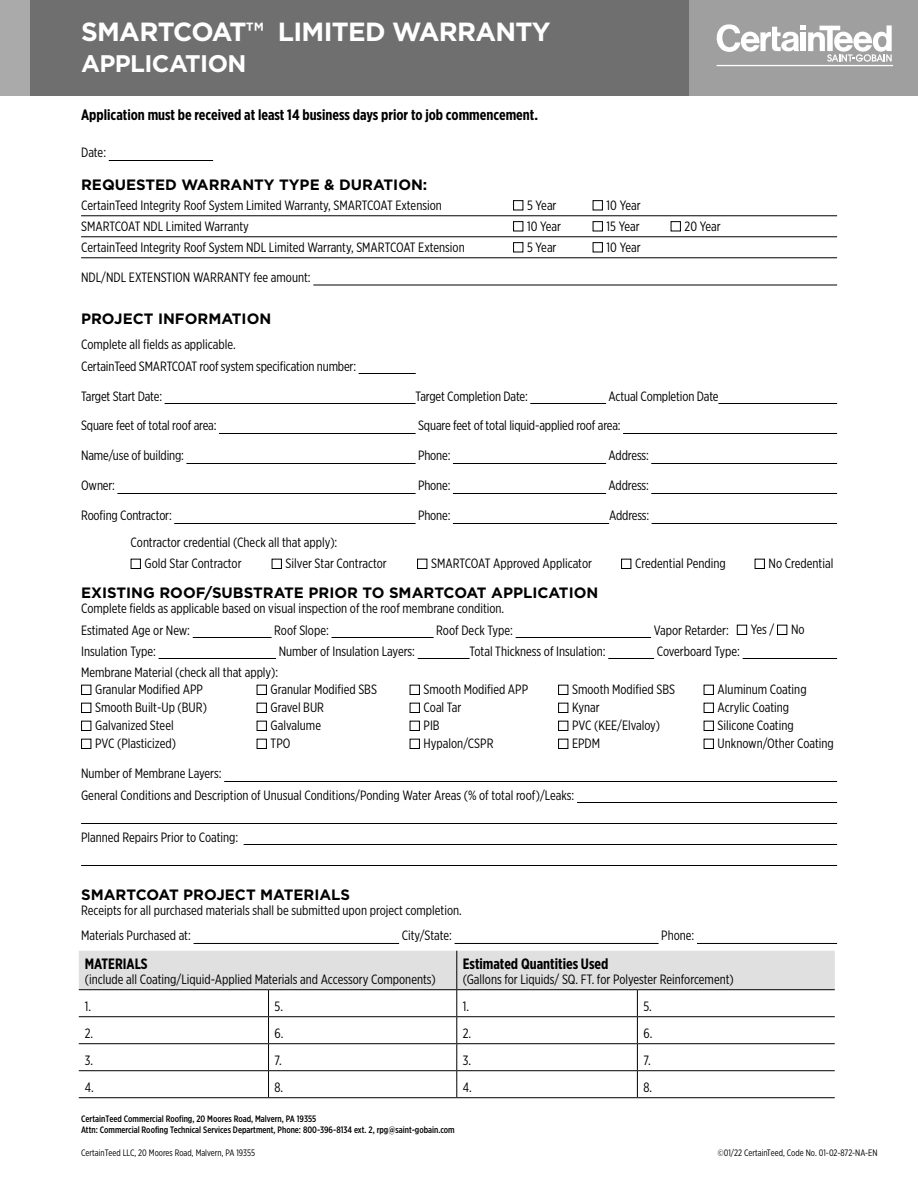
<style>
.page{position:relative;width:918px;height:1188px;background:#fff}
.page>*{position:absolute;margin:0;border:0;box-sizing:border-box;transform-origin:0 0}
.t1{font:700 26.25px "Gotham";letter-spacing:-.025em;color:#fff}
.t2{font:700 24px "Gotham";letter-spacing:-.025em;color:#fff}
.t3{font:700 15px "Gotham";color:#000}
.t4{font:700 15px "Gotham X Narrow";color:#000}
.t5{font:13.5px/21px "Gotham X Narrow";color:#000}
.t6{font:500 9.3px/10.8px "Gotham X Narrow";color:#000}
.t7{font:9.3px "Gotham X Narrow";color:#000}
</style>
<div class="page">
<div style="left:29px;top:0;width:889px;height:96px;background:#9f9f9f"></div>
<div style="left:29px;top:0;width:659px;height:96px;background:#6f6f6f"></div>
<div style="left:0;top:0;width:29px;height:96px;background:#aaa"></div>
<svg style="left:717px;top:24px;width:175px;height:38px"></svg>
<hr style="left:717px;top:65px;width:176px;height:1px;background:#fff">
<hr style="left:109px;top:160px;width:104px;height:1px;background:#000">
<hr style="left:81px;top:215px;width:756px;height:1px;background:#000">
<hr style="left:81px;top:236px;width:756px;height:1px;background:#000">
<hr style="left:81px;top:257px;width:756px;height:1px;background:#000">
<hr style="left:313px;top:285px;width:524px;height:1px;background:#000">
<hr style="left:359px;top:373px;width:57px;height:1px;background:#000">
<hr style="left:165px;top:403px;width:251px;height:1px;background:#000">
<hr style="left:530px;top:403px;width:76px;height:1px;background:#000">
<hr style="left:718px;top:403px;width:119px;height:1px;background:#000">
<hr style="left:219px;top:433px;width:197px;height:1px;background:#000">
<hr style="left:623px;top:433px;width:214px;height:1px;background:#000">
<hr style="left:186px;top:463px;width:230px;height:1px;background:#000">
<hr style="left:453px;top:463px;width:153px;height:1px;background:#000">
<hr style="left:651px;top:463px;width:186px;height:1px;background:#000">
<hr style="left:117px;top:493px;width:299px;height:1px;background:#000">
<hr style="left:453px;top:493px;width:153px;height:1px;background:#000">
<hr style="left:651px;top:493px;width:186px;height:1px;background:#000">
<hr style="left:174px;top:523px;width:242px;height:1px;background:#000">
<hr style="left:453px;top:523px;width:156px;height:1px;background:#000">
<hr style="left:652px;top:523px;width:185px;height:1px;background:#000">
<hr style="left:193px;top:637px;width:79px;height:1px;background:#000">
<hr style="left:332px;top:637px;width:102px;height:1px;background:#000">
<hr style="left:516px;top:637px;width:135px;height:1px;background:#000">
<hr style="left:159px;top:658px;width:117px;height:1px;background:#000">
<hr style="left:418px;top:658px;width:52px;height:1px;background:#000">
<hr style="left:608px;top:658px;width:46px;height:1px;background:#000">
<hr style="left:743px;top:658px;width:94px;height:1px;background:#000">
<hr style="left:224px;top:781px;width:613px;height:1px;background:#000">
<hr style="left:577px;top:802px;width:260px;height:1px;background:#000">
<hr style="left:81px;top:823px;width:756px;height:1px;background:#000">
<hr style="left:244px;top:844px;width:593px;height:1px;background:#000">
<hr style="left:81px;top:865px;width:756px;height:1px;background:#000">
<hr style="left:194px;top:943px;width:205px;height:1px;background:#000">
<hr style="left:455px;top:943px;width:204px;height:1px;background:#000">
<hr style="left:697px;top:943px;width:140px;height:1px;background:#000">
<hr style="left:79px;top:1097px;width:190px;height:1px;background:#000">
<hr style="left:269px;top:1097px;width:188px;height:1px;background:#000">
<hr style="left:457px;top:1097px;width:180px;height:1px;background:#000">
<svg style="left:79px;top:951px;width:756px;height:146px"></svg>
<hr style="left:637px;top:1097px;width:198px;height:1px;background:#000">
<h1 class="t1" style="left:81px;top:14px;width:471px">SMARTCOAT™ LIMITED WARRANTY</h1>
<h2 class="t2" style="left:81px;top:48px;width:167px">APPLICATION</h2>
<p class="t4" style="left:81px;top:105px;width:458px">Application must be received at least 14 business days prior to job commencement.</p>
<p class="t5" style="left:81px;top:142px;width:27px">Date:</p>
<p class="t3" style="left:81px;top:175px;width:348px">REQUESTED WARRANTY TYPE &amp; DURATION:</p>
<p class="t5" style="left:81px;top:195px;width:362px">CertainTeed Integrity Roof System Limited Warranty, SMARTCOAT Extension</p>
<p class="t5" style="left:513px;top:195px;width:45px">■ 5 Year</p>
<p class="t5" style="left:593px;top:195px;width:49px">■ 10 Year</p>
<p class="t5" style="left:81px;top:216px;width:169px">SMARTCOAT NDL Limited Warranty</p>
<p class="t5" style="left:513px;top:216px;width:49px">■ 10 Year</p>
<p class="t5" style="left:593px;top:216px;width:49px">■ 15 Year</p>
<p class="t5" style="left:671px;top:216px;width:52px">■ 20 Year</p>
<p class="t5" style="left:81px;top:237px;width:385px">CertainTeed Integrity Roof System NDL Limited Warranty, SMARTCOAT Extension</p>
<p class="t5" style="left:513px;top:237px;width:45px">■ 5 Year</p>
<p class="t5" style="left:593px;top:237px;width:49px">■ 10 Year</p>
<p class="t5" style="left:81px;top:267px;width:231px">NDL/NDL EXTENSTION WARRANTY fee amount:</p>
<p class="t3" style="left:81px;top:309px;width:192px">PROJECT INFORMATION</p>
<p class="t5" style="left:81px;top:334px;width:277px">Complete all fields as applicable.<br>CertainTeed SMARTCOAT roof system specification number:</p>
<p class="t5" style="left:81px;top:385px;width:83px">Target Start Date:</p>
<p class="t5" style="left:416px;top:385px;width:114px">Target Completion Date:</p>
<p class="t5" style="left:609px;top:385px;width:111px">Actual Completion Date</p>
<p class="t5" style="left:81px;top:415px;width:137px">Square feet of total roof area:</p>
<p class="t5" style="left:418px;top:415px;width:204px">Square feet of total liquid-applied roof area:</p>
<p class="t5" style="left:81px;top:445px;width:104px">Name/use of building:</p>
<p class="t5" style="left:418px;top:445px;width:34px">Phone:</p>
<p class="t5" style="left:609px;top:445px;width:42px">Address:</p>
<p class="t5" style="left:81px;top:475px;width:35px">Owner:</p>
<p class="t5" style="left:418px;top:475px;width:34px">Phone:</p>
<p class="t5" style="left:609px;top:475px;width:42px">Address:</p>
<p class="t5" style="left:81px;top:505px;width:92px">Roofing Contractor:</p>
<p class="t5" style="left:418px;top:505px;width:34px">Phone:</p>
<p class="t5" style="left:609px;top:505px;width:42px">Address:</p>
<p class="t5" style="left:131px;top:532px;width:208px">Contractor credential (Check all that apply):</p>
<p class="t5" style="left:131px;top:553px;width:113px">■ Gold Star Contractor</p>
<p class="t5" style="left:272px;top:553px;width:117px">■ Silver Star Contractor</p>
<p class="t5" style="left:417px;top:553px;width:176px">■ SMARTCOAT Approved Applicator</p>
<p class="t5" style="left:621px;top:553px;width:106px">■ Credential Pending</p>
<p class="t5" style="left:755px;top:553px;width:80px">■ No Credential</p>
<p class="t3" style="left:81px;top:583px;width:519px">EXISTING ROOF/SUBSTRATE PRIOR TO SMARTCOAT APPLICATION</p>
<p class="t5" style="left:81px;top:598px;width:425px">Complete fields as applicable based on visual inspection of the roof membrane condition.<br>Estimated Age or New:</p>
<p class="t5" style="left:274px;top:619px;width:56px">Roof Slope:</p>
<p class="t5" style="left:436px;top:619px;width:78px">Roof Deck Type:</p>
<p class="t5" style="left:654px;top:619px;width:152px">Vapor Retarder: ■ Yes / ■ No</p>
<p class="t5" style="left:81px;top:640px;width:76px">Insulation Type:</p>
<p class="t5" style="left:279px;top:640px;width:138px">Number of Insulation Layers:</p>
<p class="t5" style="left:470px;top:640px;width:138px">Total Thickness of Insulation:</p>
<p class="t5" style="left:657px;top:640px;width:85px">Coverboard Type:</p>
<p class="t5" style="left:81px;top:661px;width:199px">Membrane Material (check all that apply):</p>
<p class="t5" style="left:81px;top:679px;width:123px">■ Granular Modified APP</p>
<p class="t5" style="left:257px;top:679px;width:122px">■ Granular Modified SBS</p>
<p class="t5" style="left:410px;top:679px;width:120px">■ Smooth Modified APP</p>
<p class="t5" style="left:558px;top:679px;width:119px">■ Smooth Modified SBS</p>
<p class="t5" style="left:704px;top:679px;width:105px">■ Aluminum Coating</p>
<p class="t5" style="left:81px;top:697px;width:127px">■ Smooth Built-Up (BUR)</p>
<p class="t5" style="left:257px;top:697px;width:69px">■ Gravel BUR</p>
<p class="t5" style="left:410px;top:697px;width:53px">■ Coal Tar</p>
<p class="t5" style="left:558px;top:697px;width:43px">■ Kynar</p>
<p class="t5" style="left:704px;top:697px;width:87px">■ Acrylic Coating</p>
<p class="t5" style="left:81px;top:715px;width:94px">■ Galvanized Steel</p>
<p class="t5" style="left:257px;top:715px;width:66px">■ Galvalume</p>
<p class="t5" style="left:410px;top:715px;width:32px">■ PIB</p>
<p class="t5" style="left:558px;top:715px;width:104px">■ PVC (KEE/Elvaloy)</p>
<p class="t5" style="left:704px;top:715px;width:92px">■ Silicone Coating</p>
<p class="t5" style="left:81px;top:733px;width:96px">■ PVC (Plasticized)</p>
<p class="t5" style="left:257px;top:733px;width:35px">■ TPO</p>
<p class="t5" style="left:410px;top:733px;width:85px">■ Hypalon/CSPR</p>
<p class="t5" style="left:558px;top:733px;width:44px">■ EPDM</p>
<p class="t5" style="left:704px;top:733px;width:132px">■ Unknown/Other Coating</p>
<p class="t5" style="left:81px;top:763px;width:495px">Number of Membrane Layers:<br>General Conditions and Description of Unusual Conditions/Ponding Water Areas (% of total roof)/Leaks:</p>
<p class="t5" style="left:81px;top:826px;width:159px">Planned Repairs Prior to Coating:</p>
<p class="t3" style="left:81px;top:885px;width:271px">SMARTCOAT PROJECT MATERIALS</p>
<p class="t5" style="left:81px;top:897px;width:382px;line-height:25.5px">Receipts for all purchased materials shall be submitted upon project completion.<br>Materials Purchased at:</p>
<p class="t5" style="left:402px;top:925px;width:52px">City/State:</p>
<p class="t5" style="left:661px;top:925px;width:35px">Phone:</p>
<p class="t4" style="left:85px;top:954px;width:64px">MATERIALS</p>
<p class="t5" style="left:85px;top:968px;width:352px">(include all Coating/Liquid-Applied Materials and Accessory Components)</p>
<p class="t4" style="left:463px;top:954px;width:147px">Estimated Quantities Used</p>
<p class="t5" style="left:463px;top:968px;width:273px">(Gallons for Liquids/ SQ. FT. for Polyester Reinforcement)</p>
<p class="t5" style="left:85px;top:995px;width:8px">1.</p>
<p class="t5" style="left:275px;top:995px;width:10px">5.</p>
<p class="t5" style="left:463px;top:995px;width:8px">1.</p>
<p class="t5" style="left:643px;top:995px;width:10px">5.</p>
<p class="t5" style="left:85px;top:1022px;width:10px">2.</p>
<p class="t5" style="left:275px;top:1022px;width:10px">6.</p>
<p class="t5" style="left:463px;top:1022px;width:10px">2.</p>
<p class="t5" style="left:643px;top:1022px;width:10px">6.</p>
<p class="t5" style="left:85px;top:1049px;width:10px">3.</p>
<p class="t5" style="left:275px;top:1049px;width:9px">7.</p>
<p class="t5" style="left:463px;top:1049px;width:10px">3.</p>
<p class="t5" style="left:643px;top:1049px;width:9px">7.</p>
<p class="t5" style="left:85px;top:1076px;width:10px">4.</p>
<p class="t5" style="left:275px;top:1076px;width:10px">8.</p>
<p class="t5" style="left:463px;top:1076px;width:10px">4.</p>
<p class="t5" style="left:643px;top:1076px;width:10px">8.</p>
<p class="t6" style="left:81px;top:1113px;width:375px">CertainTeed Commercial Roofing, 20 Moores Road, Malvern, PA 19355<br>Attn: Commercial Roofing Technical Services Department, Phone: 800-396-8134 ext. 2, rpg@saint-gobain.com</p>
<p class="t7" style="left:81px;top:1148px;width:175px">CertainTeed LLC, 20 Moores Road, Malvern, PA 19355</p>
<p class="t7" style="left:718px;top:1148px;width:161px">©01/22 CertainTeed, Code No. 01-02-872-NA-EN</p>
</div>
